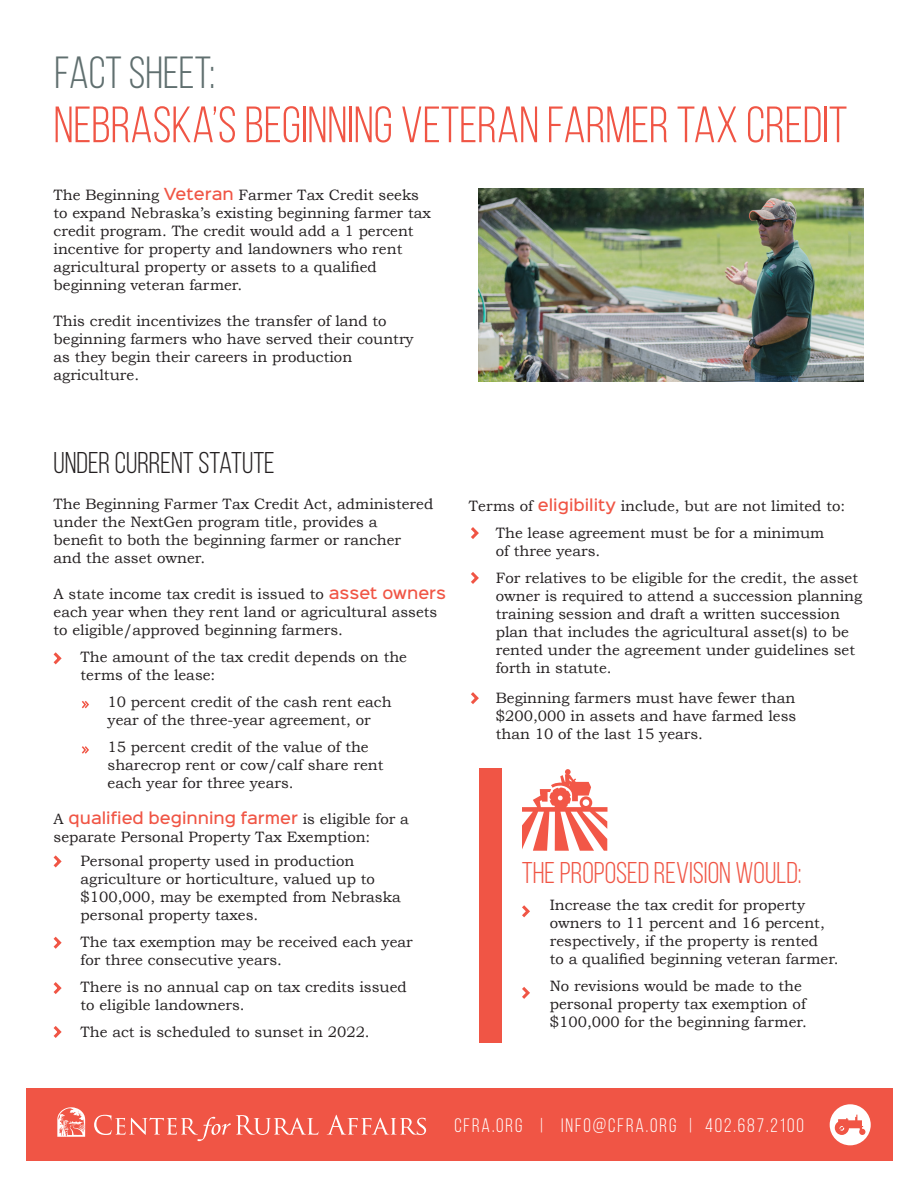
<style>
.page{position:relative;width:918px;height:1188px;background:#fff}
.page>*{position:absolute;margin:0;border:0;box-sizing:border-box;transform-origin:0 0}
.t1{font:51px "Bebas Neue";color:#f05545}
.t2{font:45px "Bebas Neue";color:#606f6f}
.t3{font:30px "Bebas Neue";color:#f05545}
.t4{font:30px "Bebas Neue";color:#231f20}
.t5{font:19.5px "Bebas Neue";letter-spacing:.1em;color:#fff}
.t6{font:15px/18px "Bookman Old Style";color:#231f20}
.s1{font-family:"Sinkin Sans 500";font-weight:500;color:#f05545}
</style>
<div class="page">
<div style="left:26px;top:1089px;width:866px;height:72px;background:#f05545"></div>
<svg style="left:94px;top:1115px;width:224px;height:26px"></svg>
<svg style="left:327px;top:1115px;width:99px;height:20px"></svg>
<svg style="left:57px;top:1107px;width:28px;height:30px"></svg>
<div style="left:830px;top:1104px;width:41px;height:41px;background:#fff;border-radius:50%"></div>
<svg style="left:835px;top:1115px;width:30px;height:20px"></svg>
<img style="left:479px;top:188px;width:385px;height:193px">
<div style="left:479px;top:768px;width:23px;height:274px;background:#f05545"></div>
<svg style="left:53px;top:855px;width:9px;height:13px"></svg>
<svg style="left:53px;top:936px;width:9px;height:13px"></svg>
<svg style="left:53px;top:982px;width:9px;height:12px"></svg>
<svg style="left:53px;top:1026px;width:9px;height:12px"></svg>
<svg style="left:53px;top:652px;width:9px;height:13px"></svg>
<svg style="left:81px;top:701px;width:8px;height:8px"></svg>
<svg style="left:81px;top:746px;width:8px;height:8px"></svg>
<svg style="left:522px;top:905px;width:8px;height:13px"></svg>
<svg style="left:522px;top:987px;width:8px;height:12px"></svg>
<svg style="left:471px;top:527px;width:8px;height:12px"></svg>
<svg style="left:471px;top:572px;width:8px;height:12px"></svg>
<svg style="left:522px;top:769px;width:85px;height:82px"></svg>
<svg style="left:471px;top:692px;width:8px;height:12px"></svg>
<p class="t2" style="left:55px;top:48px;width:162px">FACT SHEET:</p>
<p class="t1" style="left:54px;top:97px;width:795px">NEBRASKA’S BEGINNING VETERAN FARMER TAX CREDIT</p>
<p class="t6" style="left:54px;top:186px;width:379px">The Beginning <span class="s1">Veteran</span> Farmer Tax Credit seeks to expand Nebraska’s existing beginning farmer tax credit program. The credit would add a 1 percent incentive for property and landowners who rent agricultural property or assets to a qualified beginning veteran farmer.</p>
<p class="t6" style="left:54px;top:312px;width:362px">This credit incentivizes the transfer of land to beginning farmers who have served their country as they begin their careers in production agriculture.</p>
<p class="t4" style="left:54px;top:447px;width:223px">UNDER CURRENT STATUTE</p>
<p class="t6" style="left:54px;top:495px;width:381px">The Beginning Farmer Tax Credit Act, administered under the NextGen program title, provides a<br>benefit to both the beginning farmer or rancher<br>and the asset owner.</p>
<p class="t6" style="left:54px;top:585px;width:394px">A state income tax credit is issued to <span class="s1">asset owners </span>each year when they rent land or agricultural assets to eligible/approved beginning farmers.</p>
<p class="t6" style="left:81px;top:648px;width:328px">The amount of the tax credit depends on the terms of the lease:</p>
<p class="t6" style="left:108px;top:693px;width:286px">10 percent credit of the cash rent each year of the three-year agreement, or</p>
<p class="t6" style="left:108px;top:738px;width:277px">15 percent credit of the value of the sharecrop rent or cow/calf share rent each year for three years.</p>
<p class="t6" style="left:54px;top:810px;width:357px">A <span class="s1">qualified beginning farmer</span> is eligible for a separate Personal Property Tax Exemption:</p>
<p class="t6" style="left:81px;top:852px;width:322px">Personal property used in production agriculture or horticulture, valued up to $100,000, may be exempted from Nebraska personal property taxes.</p>
<p class="t6" style="left:81px;top:933px;width:334px">The tax exemption may be received each year for three consecutive years.</p>
<p class="t6" style="left:81px;top:978px;width:328px">There is no annual cap on tax credits issued to eligible landowners.</p>
<p class="t6" style="left:81px;top:1023px;width:291px">The act is scheduled to sunset in 2022.</p>
<p class="t6" style="left:469px;top:497px;width:378px">Terms of <span class="s1">eligibility</span> include, but are not limited to:</p>
<p class="t6" style="left:496px;top:524px;width:330px">The lease agreement must be for a minimum of three years.</p>
<p class="t6" style="left:496px;top:569px;width:368px">For relatives to be eligible for the credit, the asset owner is required to attend a succession planning training session and draft a written succession plan that includes the agricultural asset(s) to be rented under the agreement under guidelines set forth in statute.</p>
<p class="t6" style="left:496px;top:689px;width:302px;text-align:justify">Beginning farmers must have fewer than $200,000 in assets and have farmed less than 10 of the last 15 years.</p>
<p class="t3" style="left:522px;top:857px;width:281px">THE PROPOSED REVISION WOULD:</p>
<p class="t6" style="left:550px;top:896px;width:290px">Increase the tax credit for property owners to 11 percent and 16 percent, respectively, if the property is rented<br>to a qualified beginning veteran farmer.</p>
<p class="t6" style="left:550px;top:977px;width:259px">No revisions would be made to the personal property tax exemption of $100,000 for the beginning farmer.</p>
<h3 class="t5" style="left:454px;top:1115px;width:351px">CFRA.ORG | INFO@CFRA.ORG | 402.687.2100</h3>
</div>
